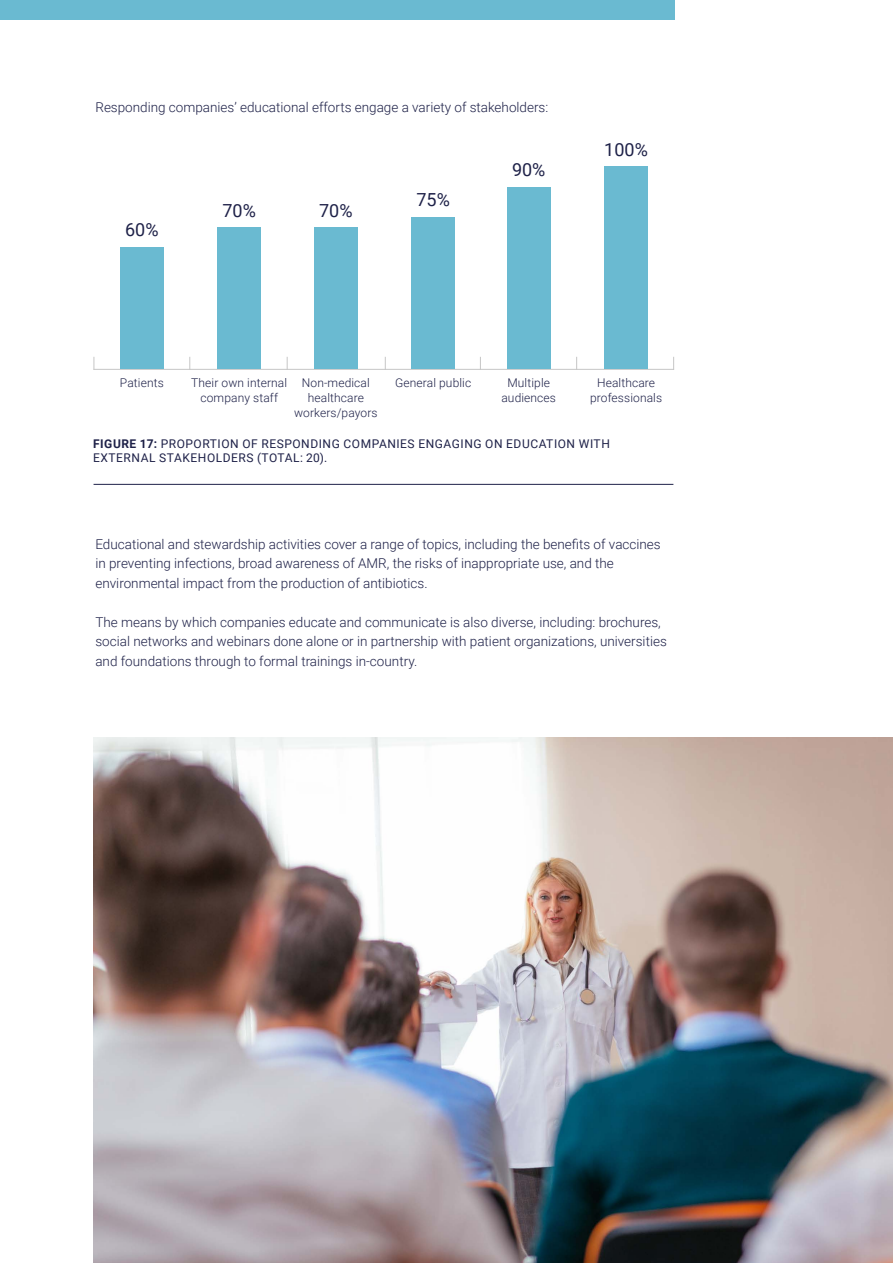
<style>
.page{position:relative;width:893px;height:1263px;background:#fff}
.page>*{position:absolute;margin:0;border:0;box-sizing:border-box;transform-origin:0 0}
.t1{font:18px "Roboto";color:#1e2148}
.t2{font:300 13.5px/19.5px "Roboto";color:#1e2148}
.t3{font:300 12px/15px "Roboto";letter-spacing:.01em;color:#1e2148;text-align:center}
.t4{font:12px/14.4px "Roboto";letter-spacing:.045em;color:#1e2148}
.s1{font-weight:700}
</style>
<div class="page">
<div style="left:0;top:0;width:674px;height:19px;background:#6abad1"></div>
<hr style="left:94px;top:484px;width:579px;height:1px;background:#1e2148">
<hr style="left:94px;top:369px;width:580px;height:1px;background:#c6c6c6">
<div style="left:120px;top:247px;width:44px;height:122px;background:#6abad1"></div>
<div style="left:217px;top:228px;width:44px;height:141px;background:#6abad1"></div>
<div style="left:314px;top:228px;width:44px;height:141px;background:#6abad1"></div>
<div style="left:411px;top:217px;width:44px;height:152px;background:#6abad1"></div>
<div style="left:507px;top:187px;width:44px;height:182px;background:#6abad1"></div>
<div style="left:604px;top:167px;width:44px;height:202px;background:#6abad1"></div>
<svg style="left:287px;top:357px;width:1px;height:12px"></svg>
<svg style="left:94px;top:357px;width:1px;height:12px"></svg>
<svg style="left:189px;top:357px;width:1px;height:12px"></svg>
<svg style="left:480px;top:357px;width:1px;height:12px"></svg>
<svg style="left:576px;top:357px;width:1px;height:12px"></svg>
<svg style="left:385px;top:357px;width:1px;height:12px"></svg>
<svg style="left:673px;top:357px;width:1px;height:12px"></svg>
<img style="left:94px;top:738px;width:799px;height:525px">
<p class="t2" style="left:95px;top:97px;width:454px">Responding companies’ educational efforts engage a variety of stakeholders:</p>
<h1 class="t1" style="left:125px;top:217px;width:35px">60%</h1>
<h1 class="t1" style="left:223px;top:198px;width:35px">70%</h1>
<h1 class="t1" style="left:319px;top:198px;width:35px">70%</h1>
<h1 class="t1" style="left:416px;top:187px;width:35px">75%</h1>
<h1 class="t1" style="left:512px;top:157px;width:35px">90%</h1>
<h1 class="t1" style="left:604px;top:136px;width:45px">100%</h1>
<p class="t3" style="left:120px;top:374px;width:45px">Patients</p>
<p class="t3" style="left:294px;top:374px;width:85px">Non-medical healthcare workers/payors</p>
<p class="t3" style="left:501px;top:374px;width:56px">Multiple audiences</p>
<p class="t3" style="left:191px;top:374px;width:97px">Their own internal company staff</p>
<p class="t3" style="left:395px;top:374px;width:78px">General public</p>
<p class="t3" style="left:590px;top:374px;width:74px">Healthcare professionals</p>
<p class="t4" style="left:93px;top:436px;width:518px"><span class="s1">FIGURE 17:</span> PROPORTION OF RESPONDING COMPANIES ENGAGING ON EDUCATION WITH<br>EXTERNAL STAKEHOLDERS (TOTAL: 20).</p>
<p class="t2" style="left:95px;top:533px;width:567px">Educational and stewardship activities cover a range of topics, including the benefits of vaccines in preventing infections, broad awareness of AMR, the risks of inappropriate use, and the environmental impact from the production of antibiotics.</p>
<p class="t2" style="left:95px;top:611px;width:573px">The means by which companies educate and communicate is also diverse, including: brochures, social networks and webinars done alone or in partnership with patient organizations, universities and foundations through to formal trainings in-country.</p>
</div>
